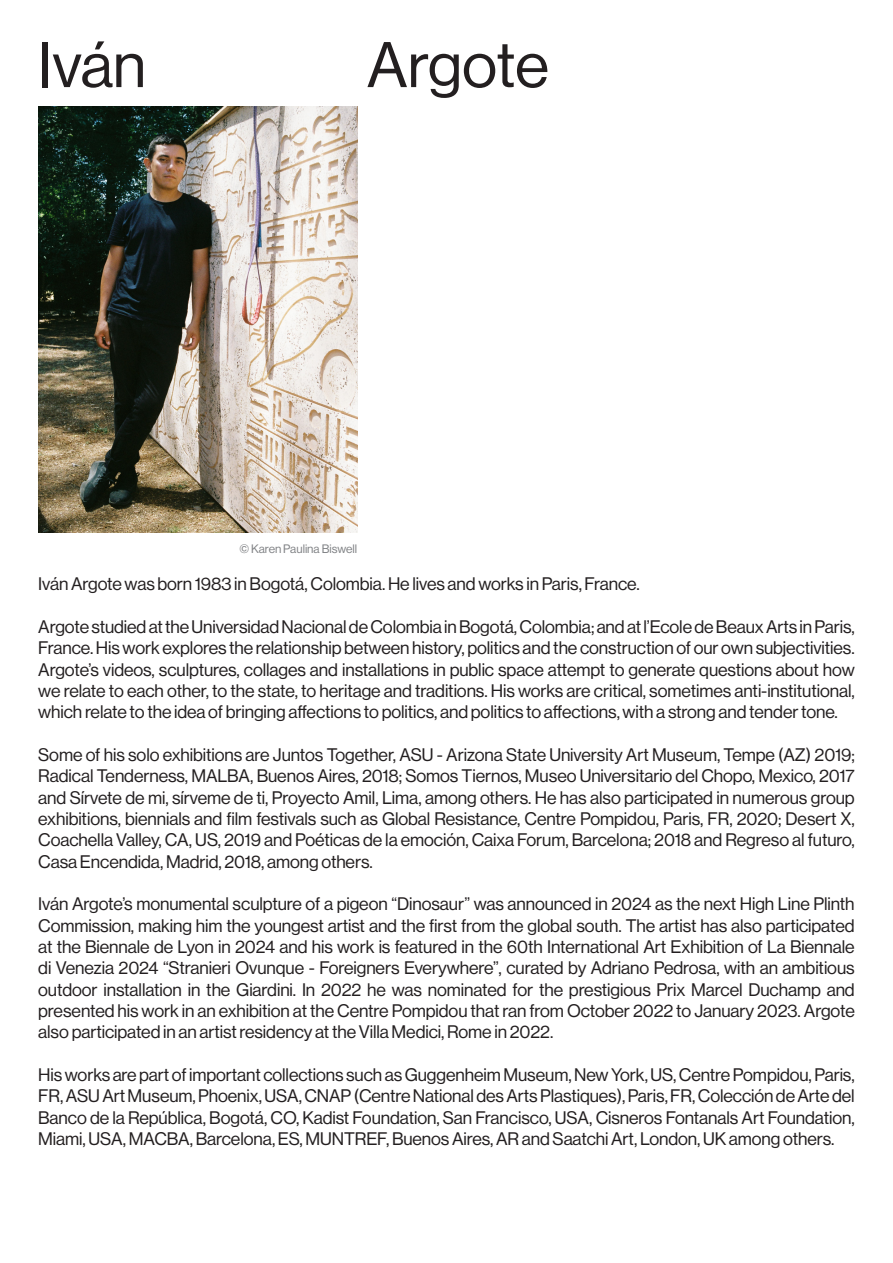
<style>
.page{position:relative;width:893px;height:1263px;background:#fff}
.page>*{position:absolute;margin:0;border:0;box-sizing:border-box;transform-origin:0 0}
.Titre___S{font:63px "N Haas Grotesk DS Pro 55 Rg";letter-spacing:-.005em;color:#231f20}
.t1{font:17.85px/21.3px "N Haas Grotesk DS Pro 55 Rg";letter-spacing:-.005em;color:#231f20;text-align:justify}
.t2{font:12px "N Haas Grotesk DS Pro 55 Rg";color:#808285}
</style>
<div class="page">
<img style="left:38px;top:106px;width:319px;height:426px">
<p class="Titre___S" style="left:38px;top:29px;width:109px">Iván</p>
<p class="Titre___S" style="left:367px;top:29px;width:184px">Argote</p>
<p class="t2" style="left:239px;top:542px;width:119px">© Karen Paulina Biswell</p>
<p class="t1" style="left:38px;top:573px;width:603px">Iván Argote was born 1983 in Bogotá, Colombia. He lives and works in Paris, France.</p>
<p class="t1" style="left:38px;top:616px;width:818px">Argote studied at the Universidad Nacional de Colombia in Bogotá, Colombia; and at l’Ecole de Beaux Arts in Paris, France. His work explores the relationship between history, politics and the construction of our own subjectivities.<br>Argote’s videos, sculptures, collages and installations in public space attempt to generate questions about how we relate to each other, to the state, to heritage and traditions. His works are critical, sometimes anti-institutional, which relate to the idea of bringing affections to politics, and politics to affections, with a strong and tender tone.</p>
<p class="t1" style="left:38px;top:744px;width:818px">Some of his solo exhibitions are Juntos Together, ASU - Arizona State University Art Museum, Tempe (AZ) 2019; Radical Tenderness, MALBA, Buenos Aires, 2018; Somos Tiernos, Museo Universitario del Chopo, Mexico, 2017 and Sírvete de mi, sírveme de ti, Proyecto Amil, Lima, among others. He has also participated in numerous group exhibitions, biennials and film festivals such as Global Resistance, Centre Pompidou, Paris, FR, 2020; Desert X, Coachella Valley, CA, US, 2019 and Poéticas de la emoción, Caixa Forum, Barcelona; 2018 and Regreso al futuro, Casa Encendida, Madrid, 2018, among others.</p>
<p class="t1" style="left:38px;top:893px;width:818px">Iván Argote’s monumental sculpture of a pigeon “Dinosaur” was announced in 2024 as the next High Line Plinth Commission, making him the youngest artist and the first from the global south. The artist has also participated at the Biennale de Lyon in 2024 and his work is featured in the 60th International Art Exhibition of La Biennale di Venezia 2024 “Stranieri Ovunque - Foreigners Everywhere”, curated by Adriano Pedrosa, with an ambitious outdoor installation in the Giardini. In 2022 he was nominated for the prestigious Prix Marcel Duchamp and presented his work in an exhibition at the Centre Pompidou that ran from October 2022 to January 2023. Argote also participated in an artist residency at the Villa Medici, Rome in 2022.</p>
<p class="t1" style="left:38px;top:1064px;width:818px">His works are part of important collections such as Guggenheim Museum, New York, US, Centre Pompidou, Paris, FR, ASU Art Museum, Phoenix, USA, CNAP (Centre National des Arts Plastiques), Paris, FR, Colección de Arte del Banco de la República, Bogotá, CO, Kadist Foundation, San Francisco, USA, Cisneros Fontanals Art Foundation, Miami, USA, MACBA, Barcelona, ES, MUNTREF, Buenos Aires, AR and Saatchi Art, London, UK among others.</p>
</div>
